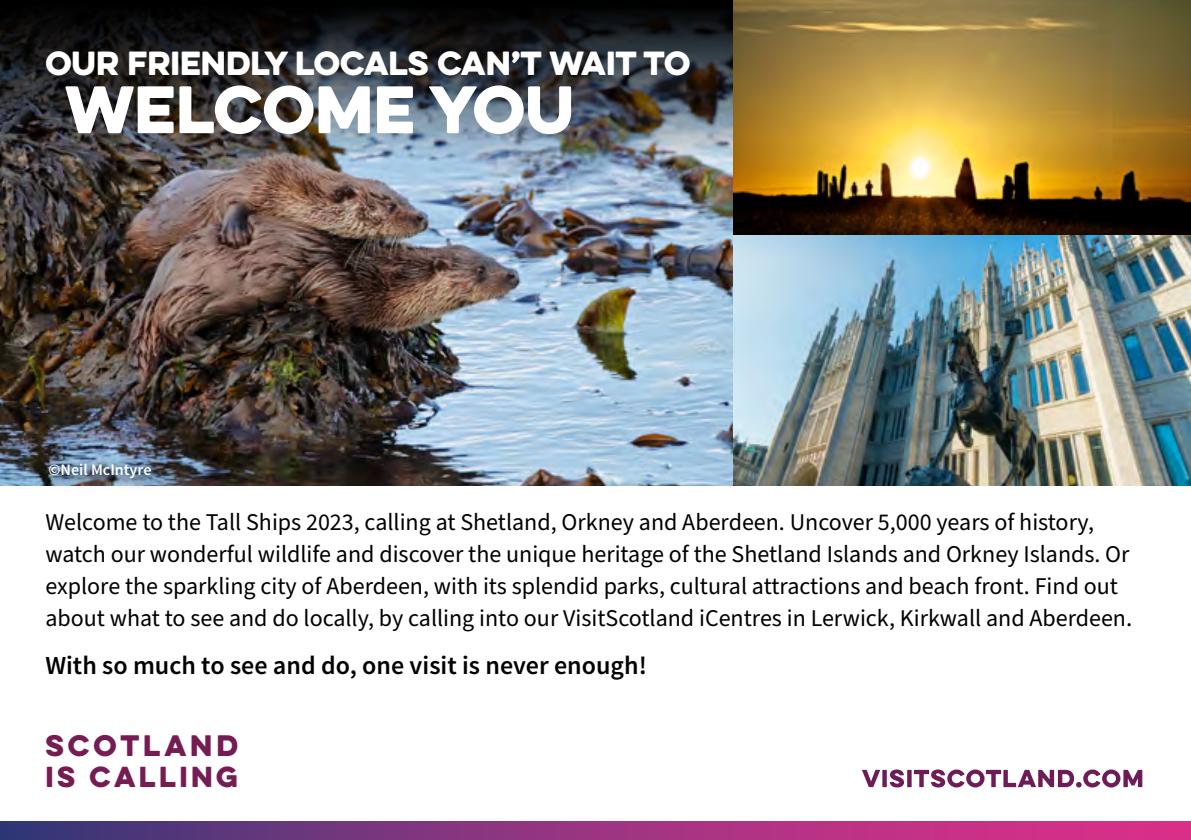
<style>
.page{position:relative;width:1191px;height:840px;background:#fff}
.page>*{position:absolute;margin:0;border:0;box-sizing:border-box;transform-origin:0 0}
.t1{font:60px "Eveleth Clean";color:#fff}
.t2{font:30px "Eveleth Clean";color:#fff}
.t3{font:26.6px "Eveleth Clean";letter-spacing:.145em;color:#751c53}
.t4{font:600 26px "Source Sans Pro";color:#000}
.t5{font:26px "Eveleth Clean";letter-spacing:.135em;color:#751c53}
.t6{font:24px/32px "Source Sans Pro";color:#000}
.t7{font:600 16px "Source Sans Pro";color:#fff}
.s1{font-size:25px}
</style>
<div class="page">
<img style="left:733px;top:0;width:458px;height:485px">
<img style="left:0;top:0;width:733px;height:485px">
<svg style="left:0;top:821px;width:1191px;height:18px"></svg>
<svg style="left:862px;top:769px;width:18px;height:17px"></svg>
<svg style="left:882px;top:769px;width:4px;height:17px"></svg>
<svg style="left:890px;top:769px;width:14px;height:18px"></svg>
<svg style="left:907px;top:769px;width:4px;height:17px"></svg>
<svg style="left:914px;top:769px;width:228px;height:18px"></svg>
<img style="left:0;top:0;width:732px;height:179px">
<img style="left:42px;top:455px;width:124px;height:32px">
<p class="t2" style="left:45px;top:40px;width:646px">OUR FRIENDLY LOCALS CAN’T WAIT TO</p>
<h1 class="t1" style="left:65px;top:63px;width:510px">WELCOME YOU</h1>
<p class="t7" style="left:49px;top:459px;width:104px">©Neil McIntyre</p>
<p class="t6" style="left:45px;top:506px;width:1088px">Welcome to the Tall Ships 2023, calling at Shetland, Orkney and Aberdeen. Uncover 5,000 years of history, watch our wonderful wildlife and discover the unique heritage of the Shetland Islands and Orkney Islands. Or explore the sparkling city of Aberdeen, with its splendid parks, cultural attractions and beach front. Find out about what to see and do locally, by calling into our VisitScotland iCentres in Lerwick, Kirkwall and Aberdeen<span class="s1">.</span></p>
<p class="t4" style="left:45px;top:649px;width:603px">With so much to see and do, one visit is never enough!</p>
<p class="t3" style="left:45px;top:724px;width:194px">SCOTLAND</p>
<p class="t5" style="left:45px;top:756px;width:194px">IS CALLING</p>
</div>
